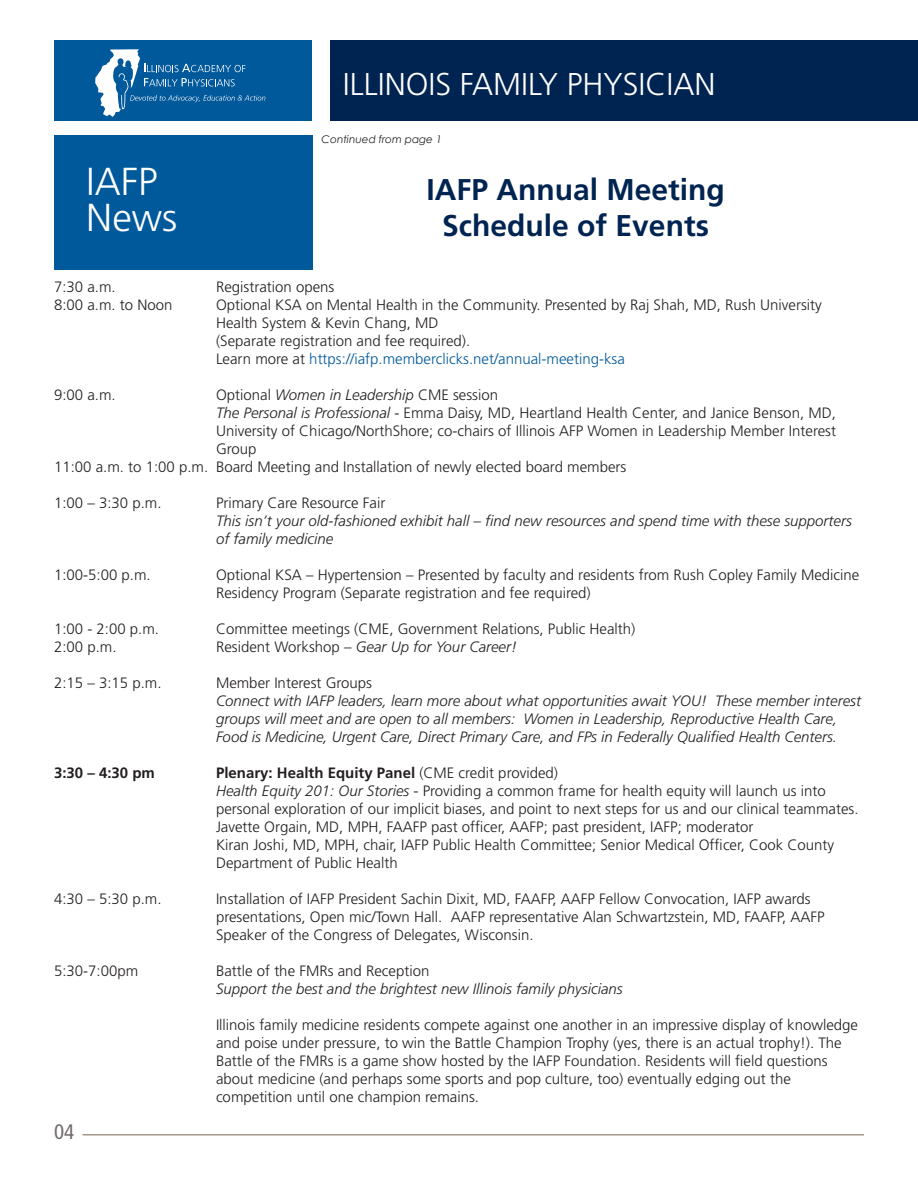
<style>
.page{position:relative;width:918px;height:1188px;background:#fff}
.page>*{position:absolute;margin:0;border:0;box-sizing:border-box;transform-origin:0 0}
.t1{font:300 39px "Frutiger";color:#fff}
.t2{font:300 31.5px "Frutiger";color:#fff}
.t3{font:700 30px/36px "Frutiger";color:#002451;text-align:center}
.t4{font:condensed 21px "Frutiger";color:#726c6b}
.t5{font:300 15px/18px "Frutiger";color:#231f20}
.t6{font:italic 300 15px/18px "Frutiger";color:#231f20}
.t7{font:300 15px "Frutiger";color:#00599b}
.t8{font:700 15px "Frutiger";color:#231f20}
.t9{font:italic 10.5px "Century Gothic";color:#231f20}
.s1{color:#231f20}
.s2{font-style:italic}
.s3{font-style:normal}
.s4{font-weight:300}
</style>
<div class="page">
<div style="left:330px;top:40px;width:588px;height:82px;background:#002451"></div>
<div style="left:54px;top:40px;width:258px;height:82px;background:#00599b"></div>
<hr style="left:82px;top:1134px;width:782px;height:2px;background:#a1988a">
<svg style="left:95px;top:49px;width:170px;height:68px"></svg>
<div style="left:54px;top:135px;width:258px;height:135px;background:#00599b"></div>
<p class="t2" style="left:343px;top:66px;width:374px">ILLINOIS FAMILY PHYSICIAN</p>
<p class="t1" style="left:86px;top:159px;width:73px">IAFP</p>
<p class="t1" style="left:86px;top:195px;width:93px">News</p>
<p class="t9" style="left:322px;top:132px;width:122px">Continued from page 1</p>
<p class="t3" style="left:426px;top:172px;width:300px">IAFP Annual Meeting<br>Schedule of Events</p>
<p class="t5" style="left:54px;top:278px;width:63px">7:30 a.m.</p>
<p class="t5" style="left:216px;top:278px;width:120px">Registration opens</p>
<p class="t5" style="left:54px;top:296px;width:120px">8:00 a.m. to Noon</p>
<p class="t5" style="left:216px;top:296px;width:607px">Optional KSA on Mental Health in the Community. Presented by Raj Shah, MD, Rush University<br>Health System &amp; Kevin Chang, MD</p>
<p class="t5" style="left:216px;top:332px;width:256px">(Separate registration and fee required).</p>
<p class="t7" style="left:216px;top:350px;width:410px"><span class="s1">Learn more at</span> https://iafp.memberclicks.net/annual-meeting-ksa</p>
<p class="t5" style="left:54px;top:386px;width:63px">9:00 a.m.</p>
<p class="t5" style="left:216px;top:386px;width:284px">Optional <span class="s2">Women in Leadership</span> CME session</p>
<p class="t5" style="left:216px;top:404px;width:622px;text-align:justify"><span class="s2">The Personal is Professional</span> - Emma Daisy, MD, Heartland Health Center, and Janice Benson, MD, University of Chicago/NorthShore; co-chairs of Illinois AFP Women in Leadership Member Interest Group</p>
<p class="t5" style="left:54px;top:458px;width:574px">11:00 a.m. to 1:00 p.m. Board Meeting and Installation of newly elected board members</p>
<p class="t5" style="left:54px;top:494px;width:109px">1:00 – 3:30 p.m.</p>
<p class="t5" style="left:216px;top:494px;width:171px">Primary Care Resource Fair</p>
<p class="t6" style="left:216px;top:512px;width:637px">This isn’t your old-fashioned exhibit hall – find new resources and spend time with these supporters of family medicine</p>
<p class="t5" style="left:54px;top:566px;width:98px">1:00-5:00 p.m.</p>
<p class="t5" style="left:216px;top:566px;width:645px">Optional KSA – Hypertension – Presented by faculty and residents from Rush Copley Family Medicine<br>Residency Program (Separate registration and fee required)</p>
<p class="t5" style="left:54px;top:620px;width:107px">1:00 - 2:00 p.m.</p>
<p class="t5" style="left:216px;top:620px;width:421px">Committee meetings (CME, Government Relations, Public Health)</p>
<p class="t5" style="left:54px;top:638px;width:64px">2:00 p.m.</p>
<p class="t6" style="left:216px;top:638px;width:302px"><span class="s3">Resident Workshop –</span> Gear Up for Your Career!</p>
<p class="t5" style="left:54px;top:674px;width:109px">2:15 – 3:15 p.m.</p>
<p class="t5" style="left:216px;top:674px;width:158px">Member Interest Groups</p>
<p class="t6" style="left:216px;top:692px;width:647px">Connect with IAFP leaders, learn more about what opportunities await YOU! These member interest groups will meet and are open to all members: Women in Leadership, Reproductive Health Care,<br>Food is Medicine, Urgent Care, Direct Primary Care, and FPs in Federally Qualified Health Centers.</p>
<p class="t8" style="left:54px;top:764px;width:102px">3:30 – 4:30 pm</p>
<p class="t8" style="left:216px;top:764px;width:344px">Plenary: Health Equity Panel <span class="s4">(CME credit provided)</span></p>
<p class="t5" style="left:216px;top:782px;width:644px"><span class="s2">Health Equity 201: Our Stories</span> - Providing a common frame for health equity will launch us into personal exploration of our implicit biases, and point to next steps for us and our clinical teammates.</p>
<p class="t5" style="left:216px;top:818px;width:539px">Javette Orgain, MD, MPH, FAAFP past officer, AAFP; past president, IAFP; moderator</p>
<p class="t5" style="left:216px;top:836px;width:620px">Kiran Joshi, MD, MPH, chair, IAFP Public Health Committee; Senior Medical Officer, Cook County<br>Department of Public Health</p>
<p class="t5" style="left:54px;top:890px;width:109px">4:30 – 5:30 p.m.</p>
<p class="t5" style="left:216px;top:890px;width:610px">Installation of IAFP President Sachin Dixit, MD, FAAFP, AAFP Fellow Convocation, IAFP awards presentations, Open mic/Town Hall. AAFP representative Alan Schwartzstein, MD, FAAFP, AAFP<br>Speaker of the Congress of Delegates, Wisconsin.</p>
<p class="t5" style="left:54px;top:962px;width:86px">5:30-7:00pm</p>
<p class="t5" style="left:216px;top:962px;width:215px">Battle of the FMRs and Reception</p>
<p class="t6" style="left:216px;top:980px;width:408px">Support the best and the brightest new Illinois family physicians</p>
<p class="t5" style="left:216px;top:1016px;width:644px">Illinois family medicine residents compete against one another in an impressive display of knowledge and poise under pressure, to win the Battle Champion Trophy (yes, there is an actual trophy!). The Battle of the FMRs is a game show hosted by the IAFP Foundation. Residents will field questions about medicine (and perhaps some sports and pop culture, too) eventually edging out the competition until one champion remains.</p>
<p class="t4" style="left:54px;top:1120px;width:22px">04</p>
</div>
